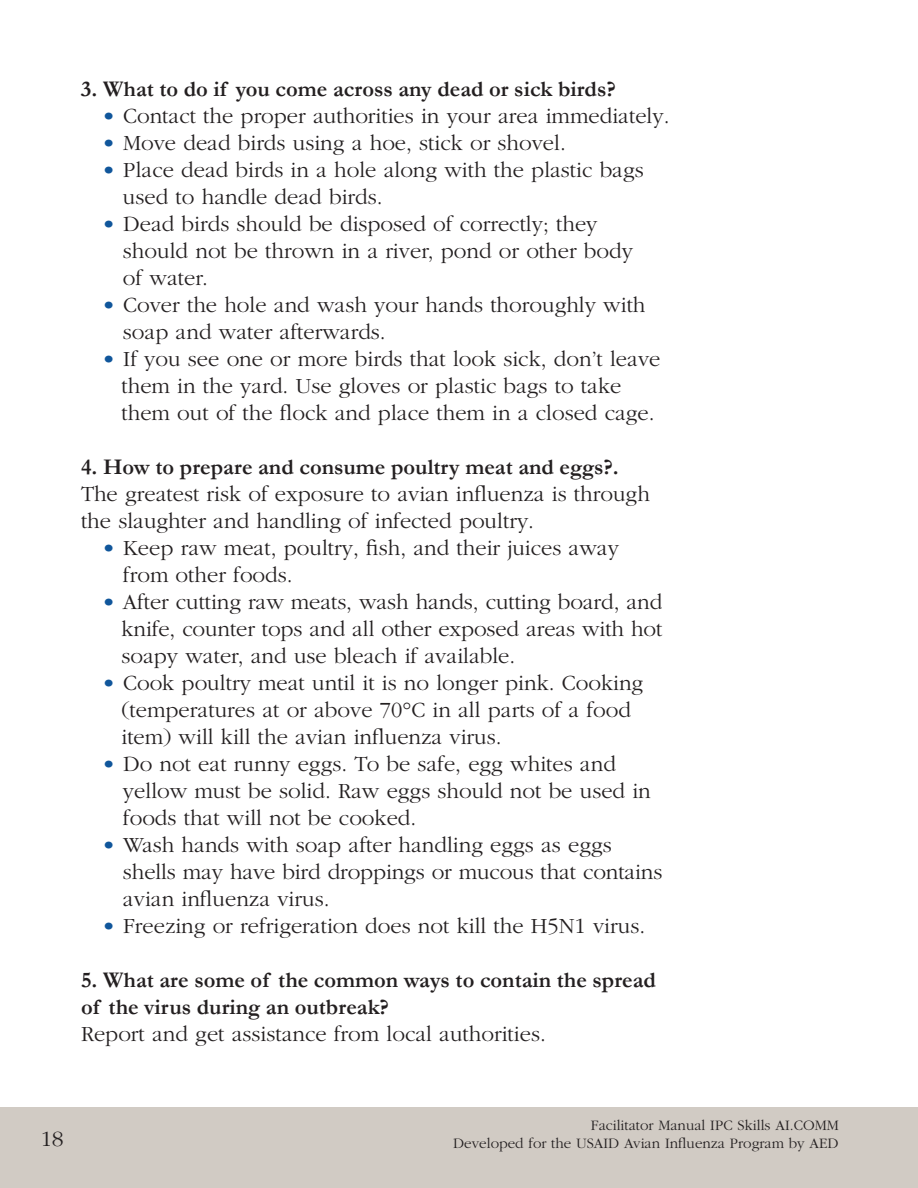
<style>
.page{position:relative;width:918px;height:1188px;background:#fff}
.page>*{position:absolute;margin:0;border:0;box-sizing:border-box;transform-origin:0 0}
.t1{font:300 22.5px/27px "Garamond";color:#231f20}
.t2{font:700 22.5px/27px "Garamond";color:#231f20}
.t3{font:300 15px "Garamond";color:#231f20}
.s1{color:#10569b}
</style>
<div class="page">
<div style="left:0;top:1107px;width:918px;height:81px;background:#d1cbc4"></div>
<p class="t2" style="left:81px;top:75px;width:536px">3. What to do if you come across any dead or sick birds?</p>
<p class="t1" style="left:102px;top:104px;width:569px"><span class="s1">•</span> Contact the proper authorities in your area immediately.</p>
<p class="t1" style="left:102px;top:131px;width:465px"><span class="s1">•</span> Move dead birds using a hoe, stick or shovel.</p>
<p class="t1" style="left:123px;top:158px;width:522px;text-indent:-21px"><span class="s1">•</span> Place dead birds in a hole along with the plastic bags used to handle dead birds.</p>
<p class="t1" style="left:123px;top:212px;width:512px;text-indent:-21px"><span class="s1">•</span> Dead birds should be disposed of correctly; they should not be thrown in a river, pond or other body of water.</p>
<p class="t1" style="left:123px;top:293px;width:524px;text-indent:-21px"><span class="s1">•</span> Cover the hole and wash your hands thoroughly with soap and water afterwards.</p>
<p class="t1" style="left:122px;top:347px;width:541px;text-indent:-20px"><span class="s1">•</span> If you see one or more birds that look sick, don’t leave them in the yard. Use gloves or plastic bags to take them out of the flock and place them in a closed cage.</p>
<p class="t2" style="left:81px;top:453px;width:539px">4. How to prepare and consume poultry meat and eggs?.</p>
<p class="t1" style="left:81px;top:482px;width:570px">The greatest risk of exposure to avian influenza is through the slaughter and handling of infected poultry.</p>
<p class="t1" style="left:123px;top:536px;width:498px;text-indent:-21px"><span class="s1">•</span> Keep raw meat, poultry, fish, and their juices away from other foods.</p>
<p class="t1" style="left:122px;top:590px;width:542px;text-align:justify;text-indent:-20px"><span class="s1">•</span> After cutting raw meats, wash hands, cutting board, and knife, counter tops and all other exposed areas with hot soapy water, and use bleach if available.</p>
<p class="t1" style="left:122px;top:671px;width:523px;text-indent:-20px"><span class="s1">•</span> Cook poultry meat until it is no longer pink. Cooking (temperatures at or above 70°C in all parts of a food item) will kill the avian influenza virus.</p>
<p class="t1" style="left:123px;top:752px;width:529px;text-indent:-21px"><span class="s1">•</span> Do not eat runny eggs. To be safe, egg whites and yellow must be solid. Raw eggs should not be used in foods that will not be cooked.</p>
<p class="t1" style="left:123px;top:833px;width:541px;text-indent:-21px"><span class="s1">•</span> Wash hands with soap after handling eggs as eggs shells may have bird droppings or mucous that contains avian influenza virus.</p>
<p class="t1" style="left:102px;top:914px;width:545px"><span class="s1">•</span> Freezing or refrigeration does not kill the H5N1 virus.</p>
<p class="t2" style="left:81px;top:966px;width:577px">5. What are some of the common ways to contain the spread of the virus during an outbreak?</p>
<p class="t1" style="left:81px;top:1022px;width:466px">Report and get assistance from local authorities.</p>
<p class="t3" style="left:591px;top:1120px;width:249px">Facilitator Manual IPC Skills AI.COMM</p>
<p class="t3" style="left:646px;top:1120px;width:194px">Facilitator Manua : SESSI N 2</p>
<p class="t1" style="left:41px;top:1127px;width:24px">18</p>
<p class="t3" style="left:453px;top:1138px;width:387px">Developed for the USAID Avian Influenza Program by AED</p>
</div>
